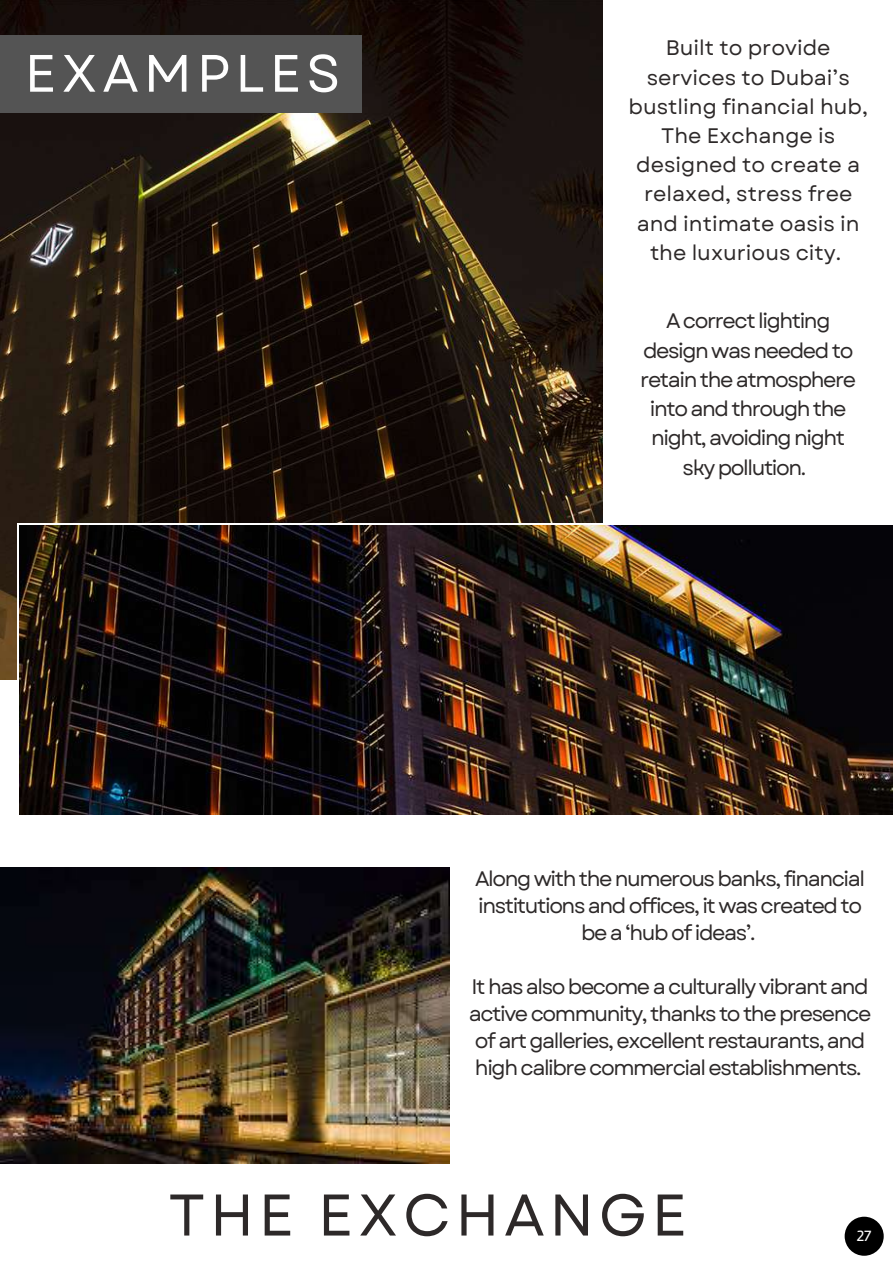
<style>
.page{position:relative;width:893px;height:1264px;background:#fff}
.page>*{position:absolute;margin:0;border:0;box-sizing:border-box;transform-origin:0 0}
.t1{font:58.65px "Garet";letter-spacing:.08em;color:#2d2929}
.t2{font:52.5px "Garet";letter-spacing:.095em;color:#fefefe}
.t3{font:21px/29.2px "Garet";letter-spacing:-.065em;color:#2d2929;text-align:center}
.t4{font:21px/29.2px "Garet";color:#2d2929;text-align:center}
.t5{font:16.5px "Blinker";color:#fff}
</style>
<div class="page">
<img style="left:0;top:0;width:602px;height:679px">
<img style="left:0;top:867px;width:450px;height:296px">
<div style="left:0;top:35px;width:362px;height:78px;background:#545454"></div>
<div style="left:844px;top:1216px;width:39px;height:39px;background:#000;border-radius:50%"></div>
<div style="left:18px;top:523px;width:603px;height:300px;background:#fff"></div>
<img style="left:19px;top:525px;width:873px;height:289px">
<h2 class="t2" style="left:25px;top:35px;width:317px">EXAMPLES</h2>
<p class="t4" style="left:628px;top:33px;width:241px">Built to provide services to Dubai’s bustling financial hub,<br>The Exchange is designed to create a relaxed, stress free and intimate oasis in the luxurious city.</p>
<p class="t3" style="left:640px;top:306px;width:217px">A correct lighting design was needed to retain the atmosphere into and through the night, avoiding night sky pollution.</p>
<p class="t3" style="left:475px;top:865px;width:391px;line-height:27px">Along with the numerous banks, financial institutions and offices, it was created to be a ‘hub of ideas’.</p>
<p class="t3" style="left:468px;top:973px;width:404px;line-height:27px;text-align:left">It has also become a culturally vibrant and active community, thanks to the presence of art galleries, excellent restaurants, and high calibre commercial establishments.</p>
<h1 class="t1" style="left:168px;top:1172px;width:520px">THE EXCHANGE</h1>
<p class="t5" style="left:856px;top:1225px;width:16px">27</p>
</div>
